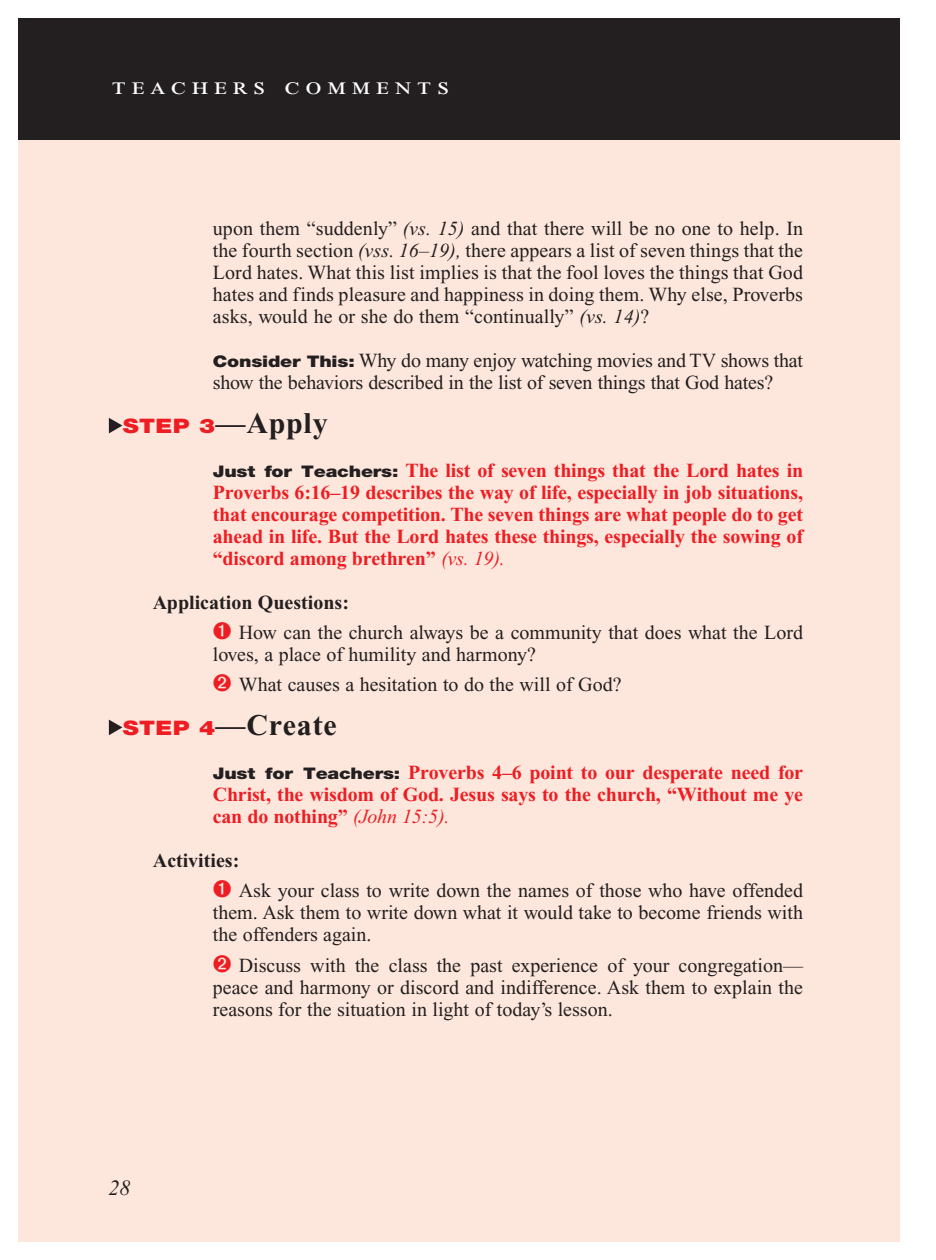
<style>
.page{position:relative;width:936px;height:1260px;background:#fff}
.page>*{position:absolute;margin:0;border:0;box-sizing:border-box;transform-origin:0 0}
.T_Aim_bodyXindent{font:700 30px "Times New Roman PS Std";letter-spacing:.025em;color:#231f20}
.t1{font:24px "Times New Roman PS Std";letter-spacing:.2em;color:#fff;scale:1.2 1}
.t2{font:italic 22px "Times New Roman PS Std";color:#231f20}
.Objectives_Body_Text{font:20px/22px "Times New Roman PS Std";color:#231f20;text-align:justify}
.First_Line_Space_Tea{font:700 20px/22px "Times New Roman PS Std";letter-spacing:-.01em;color:#ee1d23;text-align:justify}
.Bulleted_Points1{font:20px/22px "Times New Roman PS Std";color:#231f20}
.Roman_Numeral_Sub_He{font:700 20px "Times New Roman PS Std";color:#231f20}
.s1{font-style:italic}
.s2{font-family:"Helvetica Neue LT Std";font-weight:900;font-size:16px}
.s3{font-family:"Helvetica Neue LT Std";font-weight:900;font-size:20px;color:#ee1d23}
.s4{font-family:"Helvetica Neue LT Std";font-weight:900;font-size:16px;color:#231f20}
.s5{font-weight:400;font-style:italic}
</style>
<div class="page">
<div style="left:18px;top:134px;width:882px;height:1108px;background:#fde7dc"></div>
<div style="left:18px;top:18px;width:882px;height:122px;background:#231f20"></div>
<svg style="left:109px;top:418px;width:13px;height:15px"></svg>
<svg style="left:109px;top:720px;width:13px;height:15px"></svg>
<p class="t1" style="left:112px;top:73px;width:283px">teachers comments</p>
<p class="Objectives_Body_Text" style="left:213px;top:218px;width:592px">upon them “suddenly” <span class="s1">(vs. 15)</span> and that there will be no one to help. In the fourth section <span class="s1">(vss. 16–19),</span> there appears a list of seven things that the Lord hates. What this list implies is that the fool loves the things that God hates and finds pleasure and happiness in doing them. Why else, Proverbs asks, would he or she do them “continually” <span class="s1">(vs. 14)</span>?</p>
<p class="Objectives_Body_Text" style="left:213px;top:350px;width:592px"><span class="s2">Consider This:</span> Why do many enjoy watching movies and TV shows that show the behaviors described in the list of seven things that God hates?</p>
<p class="T_Aim_bodyXindent" style="left:123px;top:407px;width:206px"><span class="s3">STEP 3</span>—Apply</p>
<p class="First_Line_Space_Tea" style="left:213px;top:460px;width:592px"><span class="s4">Just for Teachers:</span> The list of seven things that the Lord hates in Proverbs 6:16–19 describes the way of life, especially in job situations, that encourage competition. The seven things are what people do to get ahead in life. But the Lord hates these things, especially the sowing of “discord among brethren” <span class="s5">(vs. 19).</span></p>
<p class="Roman_Numeral_Sub_He" style="left:153px;top:592px;width:198px">Application Questions:</p>
<p class="Bulleted_Points1" style="left:213px;top:622px;width:592px;text-indent:26px">How can the church always be a community that does what the Lord loves, a place of humility and harmony?</p>
<p class="Bulleted_Points1" style="left:239px;top:674px;width:384px">What causes a hesitation to do the will of God?</p>
<p class="T_Aim_bodyXindent" style="left:123px;top:709px;width:215px"><span class="s3">STEP 4</span>—Create</p>
<p class="First_Line_Space_Tea" style="left:213px;top:762px;width:592px"><span class="s4">Just for Teachers:</span> Proverbs 4–6 point to our desperate need for Christ, the wisdom of God. Jesus says to the church, “Without me ye can do nothing” <span class="s5">(John 15:5).</span></p>
<p class="Roman_Numeral_Sub_He" style="left:153px;top:850px;width:88px">Activities:</p>
<p class="Bulleted_Points1" style="left:213px;top:880px;width:592px;text-align:justify;text-indent:26px">Ask your class to write down the names of those who have offended them. Ask them to write down what it would take to become friends with the offenders again.</p>
<p class="Objectives_Body_Text" style="left:213px;top:955px;width:592px;text-indent:26px">Discuss with the class the past experience of your congregation— peace and harmony or discord and indifference. Ask them to explain the reasons for the situation in light of today’s lesson.</p>
<p class="t2" style="left:109px;top:1176px;width:24px">28</p>
</div>
